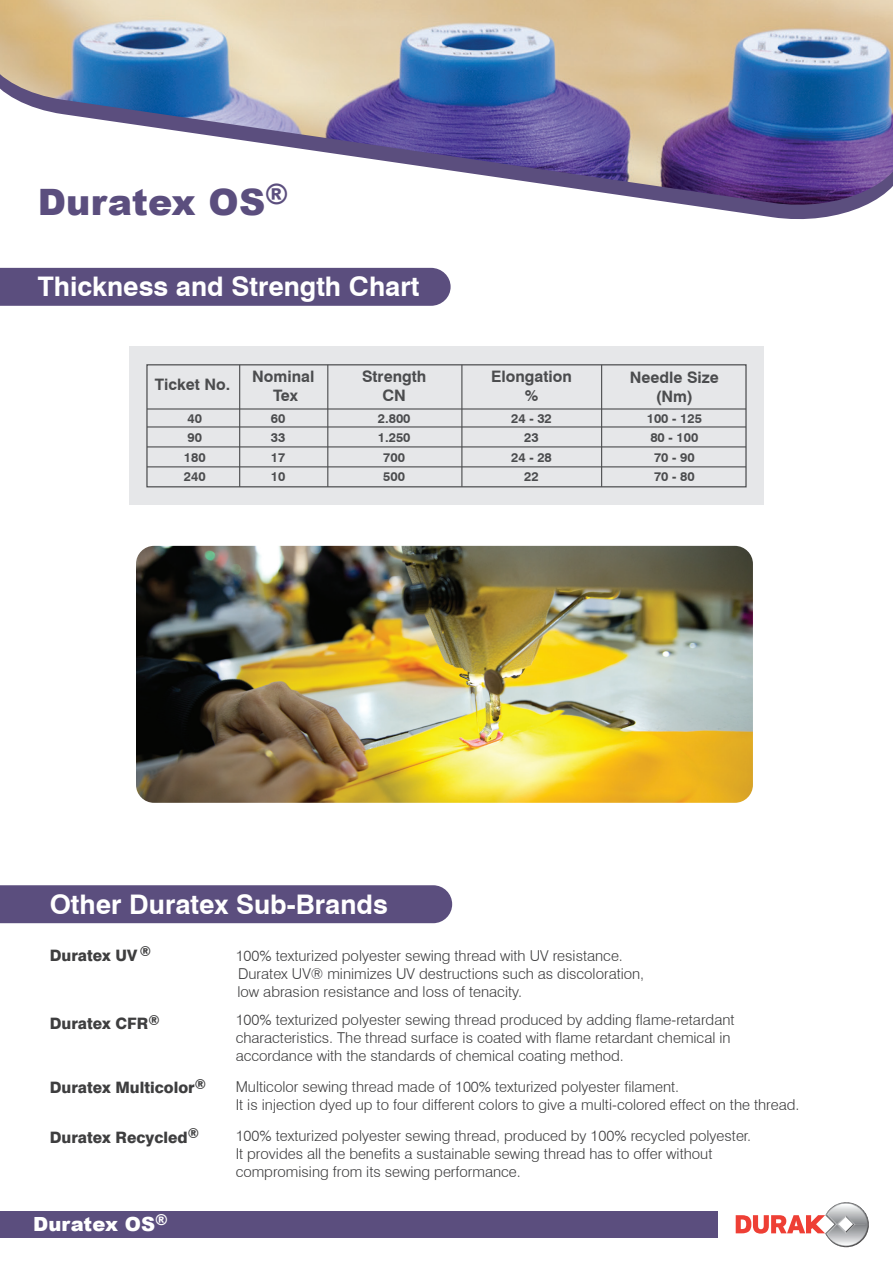
<style>
.page{position:relative;width:893px;height:1263px;background:#fff}
.page>*{position:absolute;margin:0;border:0;box-sizing:border-box;transform-origin:0 0}
.t1{font:900 36.3px "Arial";letter-spacing:.005em;color:#5b4e7e}
.t2{font:700 27px "Swiss 721 BT";color:#fff}
.t3{font:900 19.5px "Arial";letter-spacing:.005em;color:#fff}
.t4{font:800 15.75px "Swiss 721 BT";color:#3e3e3f}
.t5{font:700 15.75px/18.9px "Swiss 721 BT";color:#4b4c4e;text-align:center}
.t6{font:300 15px/18px "Swiss 721 BT";color:#3e3e3f}
.t7{font:700 12.9px/19.5px "Swiss 721 BT";color:#4b4c4e}
</style>
<div class="page">
<img style="left:0;top:0;width:893px;height:60px">
<div style="left:0;top:268px;width:451px;height:38px;background:#5b4e7e"></div>
<svg style="left:0;top:60px;width:893px;height:15px;background:#849fae"></svg>
<svg style="left:0;top:75px;width:893px;height:144px"></svg>
<svg style="left:736px;top:1202px;width:133px;height:45px"></svg>
<div style="left:0;top:1211px;width:717px;height:27px;background:#5b4e7e"></div>
<img style="left:136px;top:546px;width:617px;height:257px">
<div style="left:129px;top:346px;width:635px;height:159px;background:#e6e7e9"></div>
<hr style="left:239px;top:365px;width:1px;height:122px;background:#4b4c4e">
<hr style="left:327px;top:365px;width:1px;height:122px;background:#4b4c4e">
<hr style="left:461px;top:365px;width:1px;height:122px;background:#4b4c4e">
<hr style="left:601px;top:365px;width:1px;height:122px;background:#4b4c4e">
<hr style="left:147px;top:408px;width:599px;height:2px;background:#4b4c4e">
<hr style="left:147px;top:426px;width:599px;height:1px;background:#4b4c4e">
<hr style="left:147px;top:446px;width:599px;height:1px;background:#4b4c4e">
<hr style="left:147px;top:466px;width:599px;height:1px;background:#4b4c4e">
<div style="left:146px;top:364px;width:601px;height:123px;border:1px solid #4b4c4e"></div>
<div style="left:0;top:885px;width:452px;height:38px;background:#5b4e7e"></div>
<h1 class="t1" style="left:38px;top:176px;width:252px">Duratex OS<sup>®</sup></h1>
<h2 class="t2" style="left:38px;top:270px;width:383px">Thickness and Strength Chart</h2>
<p class="t5" style="left:155px;top:375px;width:77px">Ticket No.</p>
<p class="t5" style="left:362px;top:367px;width:66px">Strength<br>CN</p>
<p class="t5" style="left:491px;top:367px;width:82px">Elongation %</p>
<p class="t5" style="left:630px;top:368px;width:91px">Needle Size (Nm)</p>
<p class="t7" style="left:184px;top:408px;width:23px">40<br>90<br>180<br>240</p>
<p class="t7" style="left:647px;top:408px;width:57px">100 - 125<br>80 - 100<br>70 - 90<br>70 - 80</p>
<p class="t5" style="left:252px;top:367px;width:64px">Nominal<br>Tex</p>
<p class="t7" style="left:271px;top:408px;width:16px;text-align:justify">60<br>33<br>17<br>10</p>
<p class="t7" style="left:378px;top:408px;width:34px;text-align:center">2.800<br>1.250<br>700<br>500</p>
<p class="t7" style="left:511px;top:408px;width:42px;text-align:center">24 - 32<br>23<br>24 - 28<br>22</p>
<h2 class="t2" style="left:50px;top:888px;width:340px">Other Duratex Sub-Brands</h2>
<p class="t4" style="left:50px;top:945px;width:103px">Duratex UV <sup>®</sup></p>
<p class="t6" style="left:236px;top:946px;width:410px">100% texturized polyester sewing thread with UV resistance.<br>Duratex UV® minimizes UV destructions such as discoloration, low abrasion resistance and loss of tenacity.</p>
<p class="t4" style="left:50px;top:1014px;width:111px">Duratex CFR<sup>®</sup></p>
<p class="t6" style="left:236px;top:1010px;width:500px">100% texturized polyester sewing thread produced by adding flame-retardant characteristics. The thread surface is coated with flame retardant chemical in accordance with the standards of chemical coating method.</p>
<p class="t4" style="left:50px;top:1078px;width:158px">Duratex Multicolor<sup>®</sup></p>
<p class="t6" style="left:236px;top:1077px;width:565px">Multicolor sewing thread made of 100% texturized polyester filament.<br>It is injection dyed up to four different colors to give a multi-colored effect on the thread.</p>
<p class="t4" style="left:50px;top:1127px;width:151px">Duratex Recycled<sup>®</sup></p>
<p class="t6" style="left:236px;top:1127px;width:517px">100% texturized polyester sewing thread, produced by 100% recycled polyester.<br>It provides all the benefits a sustainable sewing thread has to offer without compromising from its sewing performance.</p>
<h3 class="t3" style="left:33px;top:1210px;width:136px">Duratex OS<sup>®</sup></h3>
</div>
